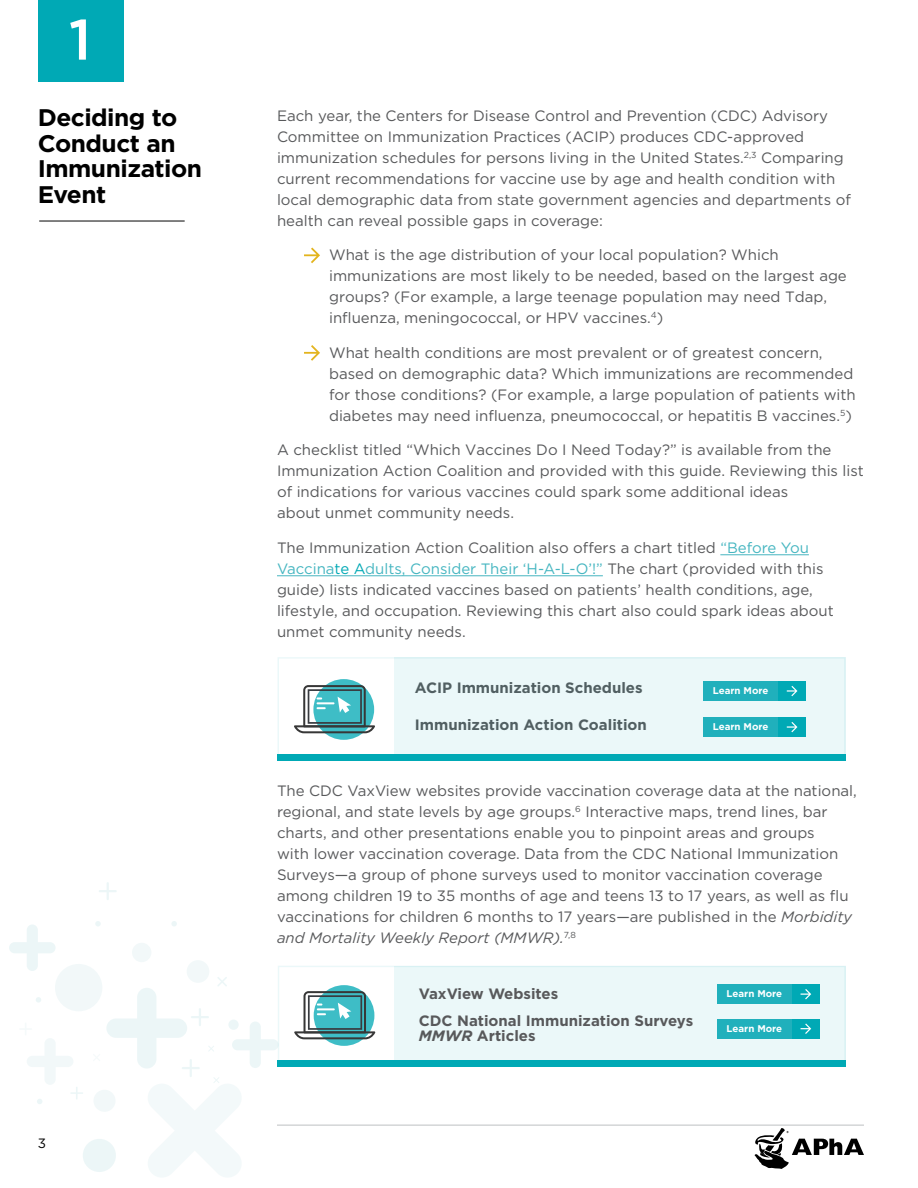
<style>
.page{position:relative;width:918px;height:1188px;background:#fff}
.page>*{position:absolute;margin:0;border:0;box-sizing:border-box;transform-origin:0 0}
.t1{font:500 57px "Gotham";color:#fff}
.t2{font:700 24px/25.5px "Gotham";letter-spacing:-.02em;color:#000}
.t3{font:15px/21px "Gotham";color:#58595b}
.t4{font:700 15px/27px "Gotham";color:#58595b}
.t5{font:13.5px "Gotham";color:#000}
.t6{font:700 9.75px "Gotham";color:#fff}
.s1{color:#46b6c1}
.s2{color:#00a9b5}
.s3{font-style:italic}
</style>
<div class="page">
<div style="left:93px;top:1090px;width:23px;height:22px;background:#f2f8f9;border-radius:50%"></div>
<div style="left:55px;top:964px;width:47px;height:47px;background:#f2f8f9;border-radius:50%"></div>
<svg style="left:9px;top:925px;width:47px;height:46px"></svg>
<div style="left:132px;top:943px;width:19px;height:19px;background:#f2f8f9;border-radius:50%"></div>
<div style="left:187px;top:960px;width:22px;height:23px;background:#f2f8f9;border-radius:50%"></div>
<div style="left:83px;top:1139px;width:33px;height:33px;background:#ecf6f7;border-radius:50%"></div>
<svg style="left:171px;top:921px;width:6px;height:5px"></svg>
<svg style="left:95px;top:921px;width:6px;height:5px"></svg>
<svg style="left:99px;top:882px;width:18px;height:18px"></svg>
<svg style="left:106px;top:977px;width:173px;height:200px"></svg>
<svg style="left:27px;top:1038px;width:56px;height:66px"></svg>
<svg style="left:36px;top:997px;width:5px;height:6px"></svg>
<div style="left:38px;top:0;width:86px;height:82px;background:#00a9b5"></div>
<hr style="left:39px;top:221px;width:146px;height:1px;background:#030303">
<hr style="left:277px;top:1125px;width:587px;height:1px;background:#bec0c2">
<svg style="left:755px;top:1128px;width:109px;height:41px"></svg>
<div style="left:394px;top:966px;width:452px;height:100px;background:#ebf8f9"></div>
<hr style="left:720px;top:555px;width:89px;height:1px;background:#46b6c1">
<hr style="left:277px;top:576px;width:326px;height:1px;background:#46b6c1">
<svg style="left:304px;top:248px;width:16px;height:15px"></svg>
<svg style="left:304px;top:345px;width:16px;height:16px"></svg>
<div style="left:278px;top:754px;width:568px;height:7px;background:#00a9b5"></div>
<div style="left:278px;top:657px;width:568px;height:104px;border:2px solid #00a9b5"></div>
<div style="left:394px;top:657px;width:452px;height:101px;background:#ebf8f9"></div>
<svg style="left:313px;top:679px;width:61px;height:61px"></svg>
<svg style="left:294px;top:685px;width:81px;height:48px"></svg>
<div style="left:704px;top:681px;width:102px;height:20px;background:#20b0bc"></div>
<div style="left:778px;top:681px;width:28px;height:20px;background:#00a9b5"></div>
<svg style="left:787px;top:686px;width:10px;height:10px"></svg>
<div style="left:704px;top:717px;width:102px;height:20px;background:#20b0bc"></div>
<div style="left:778px;top:717px;width:28px;height:20px;background:#00a9b5"></div>
<svg style="left:787px;top:722px;width:10px;height:10px"></svg>
<div style="left:278px;top:1060px;width:568px;height:7px;background:#00a9b5"></div>
<div style="left:278px;top:966px;width:568px;height:101px;border:2px solid #00a9b5"></div>
<svg style="left:314px;top:985px;width:60px;height:61px"></svg>
<svg style="left:294px;top:991px;width:81px;height:48px"></svg>
<div style="left:717px;top:984px;width:103px;height:20px;background:#20b0bc"></div>
<div style="left:792px;top:984px;width:28px;height:20px;background:#00a9b5"></div>
<svg style="left:801px;top:989px;width:10px;height:10px"></svg>
<div style="left:717px;top:1019px;width:103px;height:20px;background:#20b0bc"></div>
<div style="left:792px;top:1019px;width:28px;height:20px;background:#00a9b5"></div>
<svg style="left:801px;top:1024px;width:10px;height:10px"></svg>
<h1 class="t1" style="left:69px;top:2px;width:24px">1</h1>
<h2 class="t2" style="left:38px;top:105px;width:166px">Deciding to<br>Conduct an<br>Immunization<br>Event</h2>
<p class="t5" style="left:38px;top:1135px;width:10px">3</p>
<p class="t3" style="left:277px;top:105px;width:575px">Each year, the Centers for Disease Control and Prevention (CDC) Advisory Committee on Immunization Practices (ACIP) produces CDC-approved immunization schedules for persons living in the United States.<sup>2,3</sup> Comparing current recommendations for vaccine use by age and health condition with local demographic data from state government agencies and departments of health can reveal possible gaps in coverage:</p>
<p class="t3" style="left:329px;top:244px;width:519px">What is the age distribution of your local population? Which immunizations are most likely to be needed, based on the largest age groups? (For example, a large teenage population may need Tdap, influenza, meningococcal, or HPV vaccines.<sup>4</sup>)</p>
<p class="t3" style="left:329px;top:342px;width:528px">What health conditions are most prevalent or of greatest concern, based on demographic data? Which immunizations are recommended for those conditions? (For example, a large population of patients with diabetes may need influenza, pneumococcal, or hepatitis B vaccines.<sup>5</sup>)</p>
<p class="t3" style="left:277px;top:439px;width:588px">A checklist titled “Which Vaccines Do I Need Today?” is available from the Immunization Action Coalition and provided with this guide. Reviewing this list of indications for various vaccines could spark some additional ideas<br>about unmet community needs.</p>
<p class="t3" style="left:277px;top:537px;width:558px">The Immunization Action Coalition also offers a chart titled <span class="s1">“Before You Vaccina</span><span class="s2">te A</span><span class="s1">dults, Consider Their ‘H-A-L-O’!”</span> The chart (provided with this guide) lists indicated vaccines based on patients’ health conditions, age, lifestyle, and occupation. Reviewing this chart also could spark ideas about unmet community needs.</p>
<p class="t4" style="left:415px;top:674px;width:229px">ACIP Immunization Schedules</p>
<p class="t4" style="left:415px;top:711px;width:234px">Immunization Action Coalition</p>
<p class="t6" style="left:713px;top:685px;width:57px">Learn More</p>
<p class="t6" style="left:713px;top:721px;width:57px">Learn More</p>
<p class="t3" style="left:277px;top:780px;width:581px">The CDC VaxView websites provide vaccination coverage data at the national, regional, and state levels by age groups.<sup>6</sup> Interactive maps, trend lines, bar charts, and other presentations enable you to pinpoint areas and groups<br>with lower vaccination coverage. Data from the CDC National Immunization Surveys—a group of phone surveys used to monitor vaccination coverage among children 19 to 35 months of age and teens 13 to 17 years, as well as flu vaccinations for children 6 months to 17 years—are published in the <span class="s3">Morbidity and Mortality Weekly Report (MMWR).</span><sup>7,8</sup></p>
<p class="t4" style="left:419px;top:980px;width:276px">VaxView Websites<br>CDC National Immunization Surveys</p>
<p class="t4" style="left:419px;top:1022px;width:118px"><span class="s3">MMWR</span> Articles</p>
<p class="t6" style="left:727px;top:988px;width:57px">Learn More</p>
<p class="t6" style="left:727px;top:1023px;width:57px">Learn More</p>
</div>
